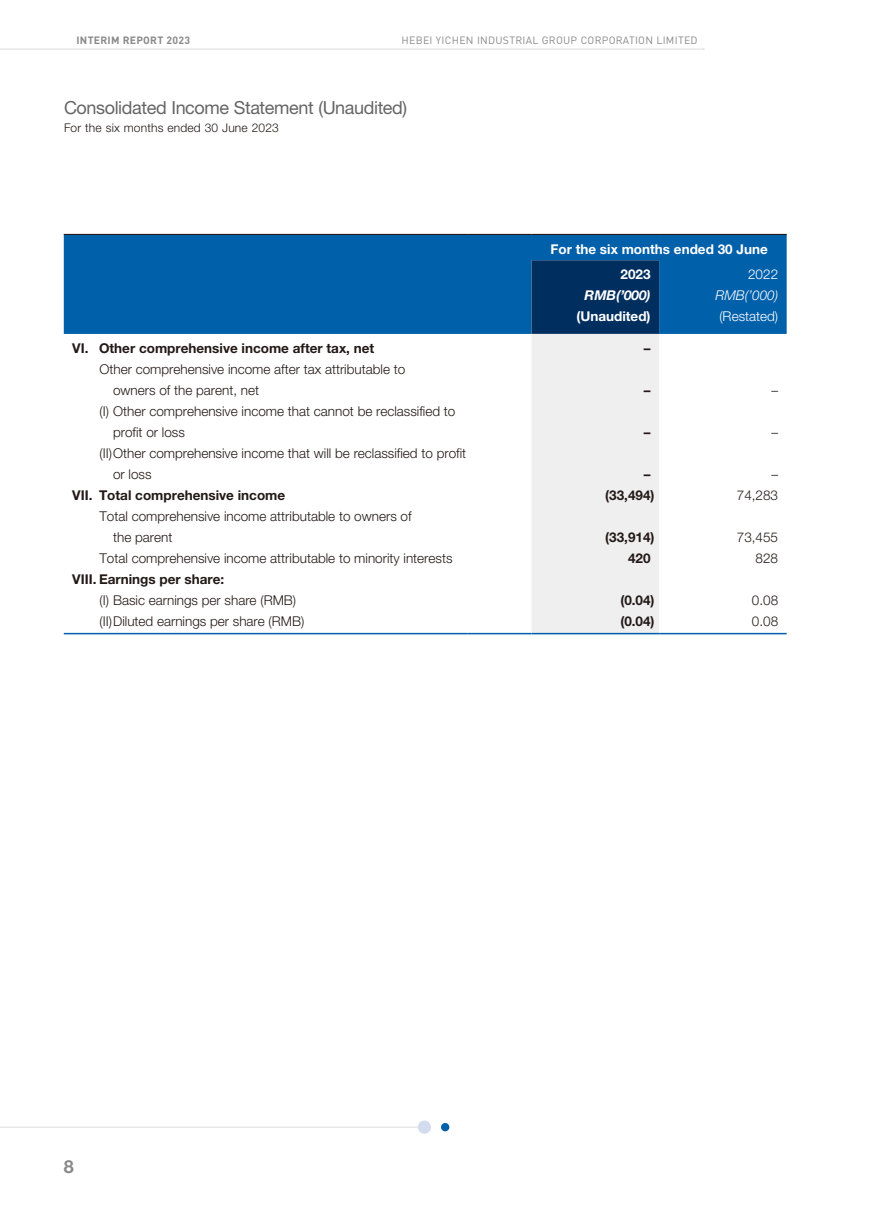
<style>
.page{position:relative;width:893px;height:1212px;background:#fff}
.page>*{position:absolute;margin:0;border:0;box-sizing:border-box;transform-origin:0 0}
.t1{font:18px "Helvetica Neue LT Std";letter-spacing:-.02em;color:#666565}
.t2{font:700 18px "Helvetica Neue LT Std";color:#898989}
.t3{font:300 13.5px/21px "Helvetica Neue LT Std";color:#231916}
.t4{font:700 13.5px "Helvetica Neue LT Std";color:#231916}
.t5{font:700 13.5px/25.2px "Helvetica Neue LT Std";color:#fff}
.t6{font:300 13.5px "Helvetica Neue LT Std";color:#fff}
.t7{font:italic 700 13.5px "Helvetica Neue LT Std";color:#fff}
.t8{font:italic 300 13.5px "Helvetica Neue LT Std";color:#fff}
.t9{font:300 12px "Helvetica Neue LT Std";letter-spacing:.015em;color:#231916}
.t10{font:10.5px "DIN";letter-spacing:.025em;color:#898989}
.t11{font:700 10.5px "DIN";letter-spacing:.025em;color:#898989}
</style>
<div class="page">
<hr style="left:0;top:49px;width:704px;height:1px;background:#dcdddd">
<hr style="left:0;top:1127px;width:419px;height:1px;background:#dcdddd">
<div style="left:441px;top:1123px;width:8px;height:8px;background:#0060aa;border-radius:50%"></div>
<svg style="left:417px;top:1120px;width:14px;height:14px"></svg>
<div style="left:64px;top:235px;width:723px;height:99px;background:#0060aa"></div>
<svg style="left:531px;top:260px;width:128px;height:373px"></svg>
<hr style="left:64px;top:234px;width:404px;height:1px;background:#231916">
<hr style="left:468px;top:234px;width:63px;height:1px;background:#231916">
<hr style="left:531px;top:234px;width:128px;height:1px;background:#231916">
<hr style="left:659px;top:234px;width:128px;height:1px;background:#231916">
<hr style="left:64px;top:633px;width:404px;height:1px;background:#0060aa">
<hr style="left:468px;top:633px;width:63px;height:1px;background:#0060aa">
<hr style="left:531px;top:633px;width:128px;height:1px;background:#0060aa">
<hr style="left:659px;top:633px;width:128px;height:1px;background:#0060aa">
<p class="t11" style="left:77px;top:33px;width:115px">INTERIM REPORT 2023</p>
<p class="t10" style="left:402px;top:34px;width:297px">HEBEI YICHEN INDUSTRIAL GROUP CORPORATION LIMITED</p>
<h1 class="t1" style="left:64px;top:97px;width:345px">Consolidated Income Statement (Unaudited)</h1>
<p class="t9" style="left:64px;top:120px;width:216px">For the six months ended 30 June 2023</p>
<p class="t5" style="left:621px;top:236px;width:149px;text-indent:-70px">For the six months ended 30 June<br>2023</p>
<p class="t6" style="left:748px;top:266px;width:32px">2022</p>
<p class="t7" style="left:585px;top:287px;width:68px">RMB(’000)</p>
<p class="t8" style="left:716px;top:287px;width:64px">RMB(’000)</p>
<p class="t5" style="left:576px;top:303px;width:76px">(Unaudited)</p>
<p class="t6" style="left:719px;top:308px;width:60px">(Restated)</p>
<p class="t4" style="left:72px;top:339px;width:304px">VI. Other comprehensive income after tax, net</p>
<p class="t4" style="left:644px;top:339px;width:8px">–</p>
<p class="t3" style="left:113px;top:358px;width:294px;text-indent:-14px">Other comprehensive income after tax attributable to owners of the parent, net</p>
<p class="t4" style="left:644px;top:381px;width:8px">–</p>
<p class="t3" style="left:771px;top:379px;width:8px">–</p>
<p class="t3" style="left:113px;top:400px;width:344px;text-indent:-14px">(I) Other comprehensive income that cannot be reclassified to profit or loss</p>
<p class="t3" style="left:113px;top:442px;width:355px;text-indent:-14px">(II)Other comprehensive income that will be reclassified to profit or loss</p>
<p class="t4" style="left:644px;top:423px;width:8px">–</p>
<p class="t3" style="left:771px;top:421px;width:8px">–</p>
<p class="t4" style="left:644px;top:465px;width:8px">–</p>
<p class="t3" style="left:771px;top:463px;width:8px">–</p>
<p class="t4" style="left:72px;top:486px;width:214px">VII. Total comprehensive income</p>
<p class="t4" style="left:605px;top:486px;width:51px">(33,494)</p>
<p class="t3" style="left:737px;top:484px;width:43px">74,283</p>
<p class="t3" style="left:113px;top:505px;width:300px;text-indent:-14px">Total comprehensive income attributable to owners of the parent</p>
<p class="t4" style="left:605px;top:528px;width:51px">(33,914)</p>
<p class="t3" style="left:737px;top:526px;width:43px">73,455</p>
<p class="t3" style="left:99px;top:547px;width:355px">Total comprehensive income attributable to minority interests</p>
<p class="t4" style="left:628px;top:550px;width:24px">420</p>
<p class="t3" style="left:756px;top:547px;width:24px">828</p>
<p class="t4" style="left:72px;top:571px;width:154px">VIII. Earnings per share:</p>
<p class="t3" style="left:99px;top:589px;width:198px">(I) Basic earnings per share (RMB)</p>
<p class="t4" style="left:620px;top:592px;width:36px">(0.04)</p>
<p class="t3" style="left:752px;top:589px;width:28px">0.08</p>
<p class="t3" style="left:99px;top:610px;width:206px">(II)Diluted earnings per share (RMB)</p>
<p class="t4" style="left:620px;top:613px;width:36px">(0.04)</p>
<p class="t3" style="left:752px;top:610px;width:28px">0.08</p>
<h1 class="t2" style="left:64px;top:1155px;width:12px">8</h1>
</div>
